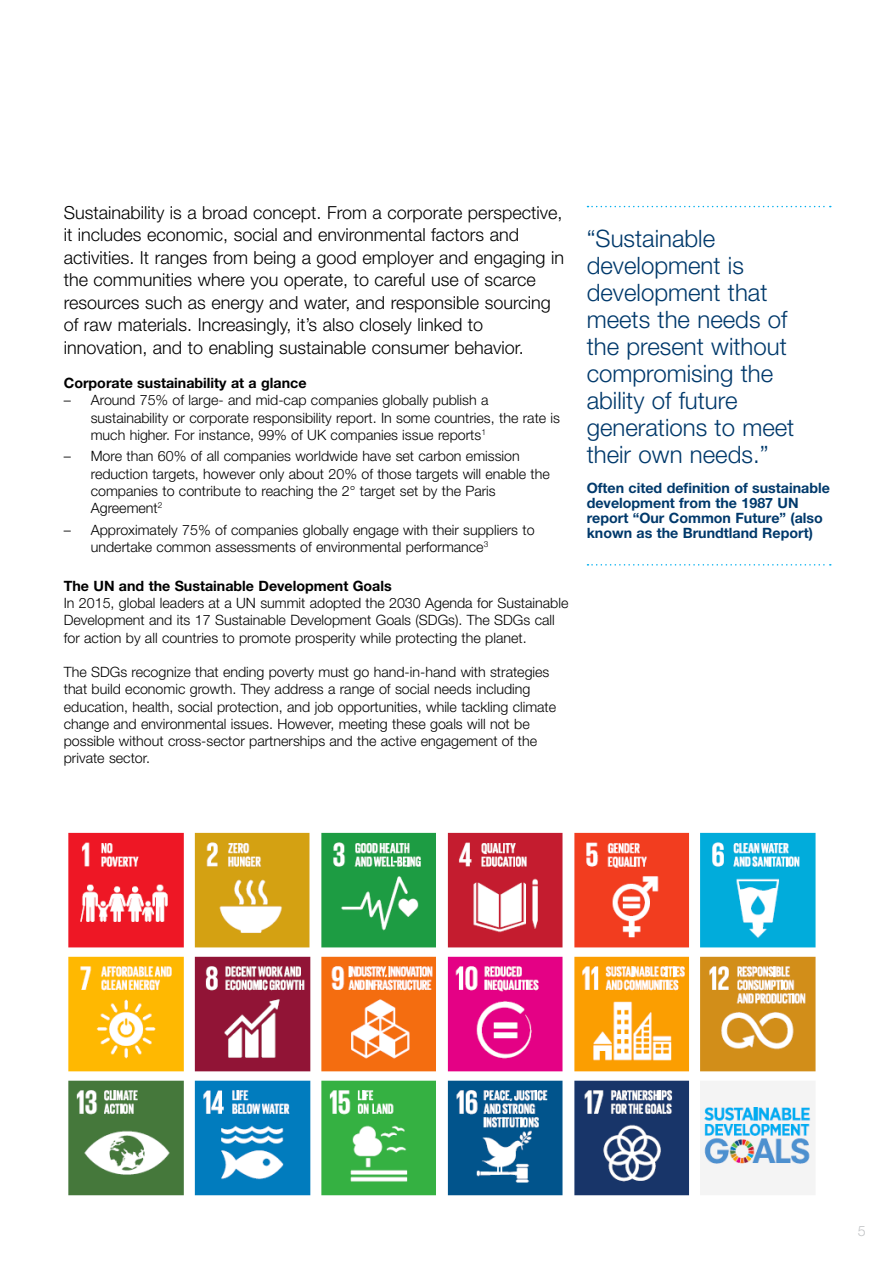
<style>
.page{position:relative;width:893px;height:1263px;background:#fff}
.page>*{position:absolute;margin:0;border:0;box-sizing:border-box;transform-origin:0 0}
.t1{font:300 24px/27px "Helvetica Neue LT Std";color:#00396b}
.t2{font:300 18px/22.5px "Helvetica Neue LT Pro";color:#000}
.t3{font:300 14.25px/17.2px "Helvetica Neue LT Pro";color:#000}
.t4{font:700 14.25px/15px "Helvetica Neue LT Pro";color:#00396b}
.t5{font:700 14.25px "Helvetica Neue LT Pro";color:#000}
.t6{font:300 14.25px "Helvetica Neue LT Pro";color:#c2c4c6}
</style>
<div class="page">
<img style="left:68px;top:832px;width:748px;height:364px">
<svg style="left:587px;top:206px;width:244px;height:1px"></svg>
<svg style="left:587px;top:564px;width:244px;height:2px"></svg>
<p class="t2" style="left:64px;top:201px;width:502px">Sustainability is a broad concept. From a corporate perspective, it includes economic, social and environmental factors and activities. It ranges from being a good employer and engaging in the communities where you operate, to careful use of scarce resources such as energy and water, and responsible sourcing of raw materials. Increasingly, it’s also closely linked to innovation, and to enabling sustainable consumer behavior.</p>
<p class="t5" style="left:64px;top:374px;width:244px">Corporate sustainability at a glance</p>
<p class="t3" style="left:91px;top:391px;width:471px;text-indent:-27px">– Around 75% of large- and mid-cap companies globally publish a sustainability or corporate responsibility report. In some countries, the rate is much higher. For instance, 99% of UK companies issue reports<sup>1</sup></p>
<p class="t3" style="left:91px;top:447px;width:460px;text-indent:-27px">– More than 60% of all companies worldwide have set carbon emission reduction targets, however only about 20% of those targets will enable the companies to contribute to reaching the 2° target set by the Paris Agreement<sup>2</sup></p>
<p class="t3" style="left:91px;top:521px;width:445px;text-indent:-27px">– Approximately 75% of companies globally engage with their suppliers to undertake common assessments of environmental performance<sup>3</sup></p>
<p class="t5" style="left:64px;top:577px;width:330px">The UN and the Sustainable Development Goals</p>
<p class="t3" style="left:64px;top:594px;width:506px">In 2015, global leaders at a UN summit adopted the 2030 Agenda for Sustainable<br>Development and its 17 Sustainable Development Goals (SDGs). The SDGs call for action by all countries to promote prosperity while protecting the planet.</p>
<p class="t3" style="left:64px;top:663px;width:494px">The SDGs recognize that ending poverty must go hand-in-hand with strategies that build economic growth. They address a range of social needs including education, health, social protection, and job opportunities, while tackling climate change and environmental issues. However, meeting these goals will not be possible without cross-sector partnerships and the active engagement of the private sector.</p>
<h1 class="t1" style="left:587px;top:224px;width:209px">“Sustainable development is development that meets the needs of the present without compromising the ability of future generations to meet their own needs.”</h1>
<p class="t4" style="left:587px;top:480px;width:245px">Often cited definition of sustainable development from the 1987 UN report “Our Common Future” (also known as the Brundtland Report)</p>
<p class="t6" style="left:858px;top:1222px;width:9px">5</p>
</div>
